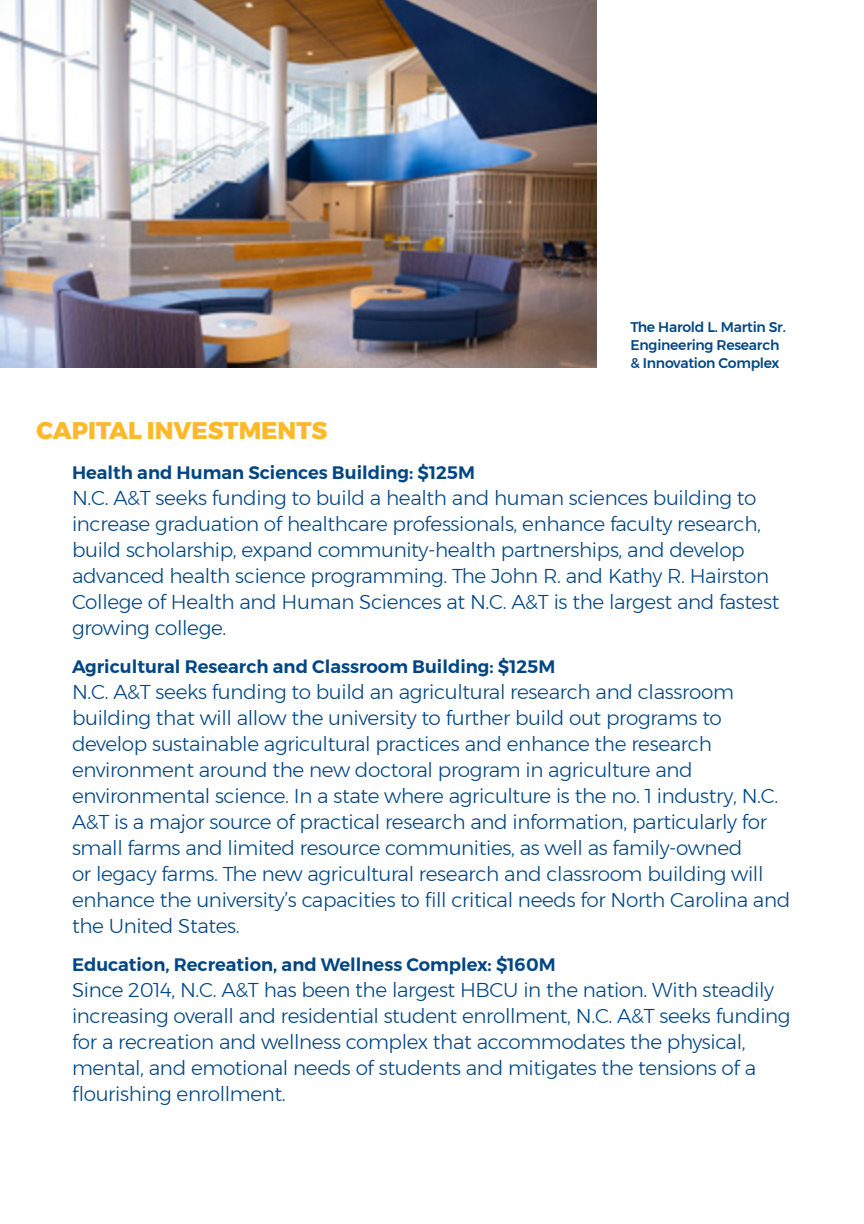
<style>
.page{position:relative;width:864px;height:1224px;background:#fff}
.page>*{position:absolute;margin:0;border:0;box-sizing:border-box;transform-origin:0 0}
.t1{font:800 24px "Montserrat";color:#fdb927}
.Body_10_13_Blue{font:300 20px/26px "Montserrat";letter-spacing:-.02em;color:#004684}
.H4_blue{font:600 18px "Montserrat";color:#004684}
.Body_10_13_Blue-2{font:500 14px/18px "Montserrat";letter-spacing:-.02em;color:#004684}
</style>
<div class="page">
<img style="left:0;top:0;width:597px;height:368px">
<p class="Body_10_13_Blue-2" style="left:631px;top:318px;width:157px">The Harold L. Martin Sr.<br>Engineering Research &amp; Innovation Complex</p>
<p class="t1" style="left:37px;top:411px;width:292px">CAPITAL INVESTMENTS</p>
<p class="H4_blue" style="left:72px;top:458px;width:405px">Health and Human Sciences Building: $125M</p>
<p class="Body_10_13_Blue" style="left:72px;top:485px;width:709px">N.C. A&amp;T seeks funding to build a health and human sciences building to increase graduation of healthcare professionals, enhance faculty research, build scholarship, expand community-health partnerships, and develop advanced health science programming. The John R. and Kathy R. Hairston College of Health and Human Sciences at N.C. A&amp;T is the largest and fastest growing college.</p>
<p class="H4_blue" style="left:72px;top:652px;width:485px">Agricultural Research and Classroom Building: $125M</p>
<p class="Body_10_13_Blue" style="left:72px;top:679px;width:720px">N.C. A&amp;T seeks funding to build an agricultural research and classroom building that will allow the university to further build out programs to develop sustainable agricultural practices and enhance the research environment around the new doctoral program in agriculture and environmental science. In a state where agriculture is the no. 1 industry, N.C.<br>A&amp;T is a major source of practical research and information, particularly for small farms and limited resource communities, as well as family-owned<br>or legacy farms. The new agricultural research and classroom building will enhance the university’s capacities to fill critical needs for North Carolina and the United States.</p>
<p class="H4_blue" style="left:72px;top:950px;width:485px">Education, Recreation, and Wellness Complex: $160M</p>
<p class="Body_10_13_Blue" style="left:72px;top:977px;width:720px">Since 2014, N.C. A&amp;T has been the largest HBCU in the nation. With steadily increasing overall and residential student enrollment, N.C. A&amp;T seeks funding for a recreation and wellness complex that accommodates the physical, mental, and emotional needs of students and mitigates the tensions of a flourishing enrollment.</p>
</div>
